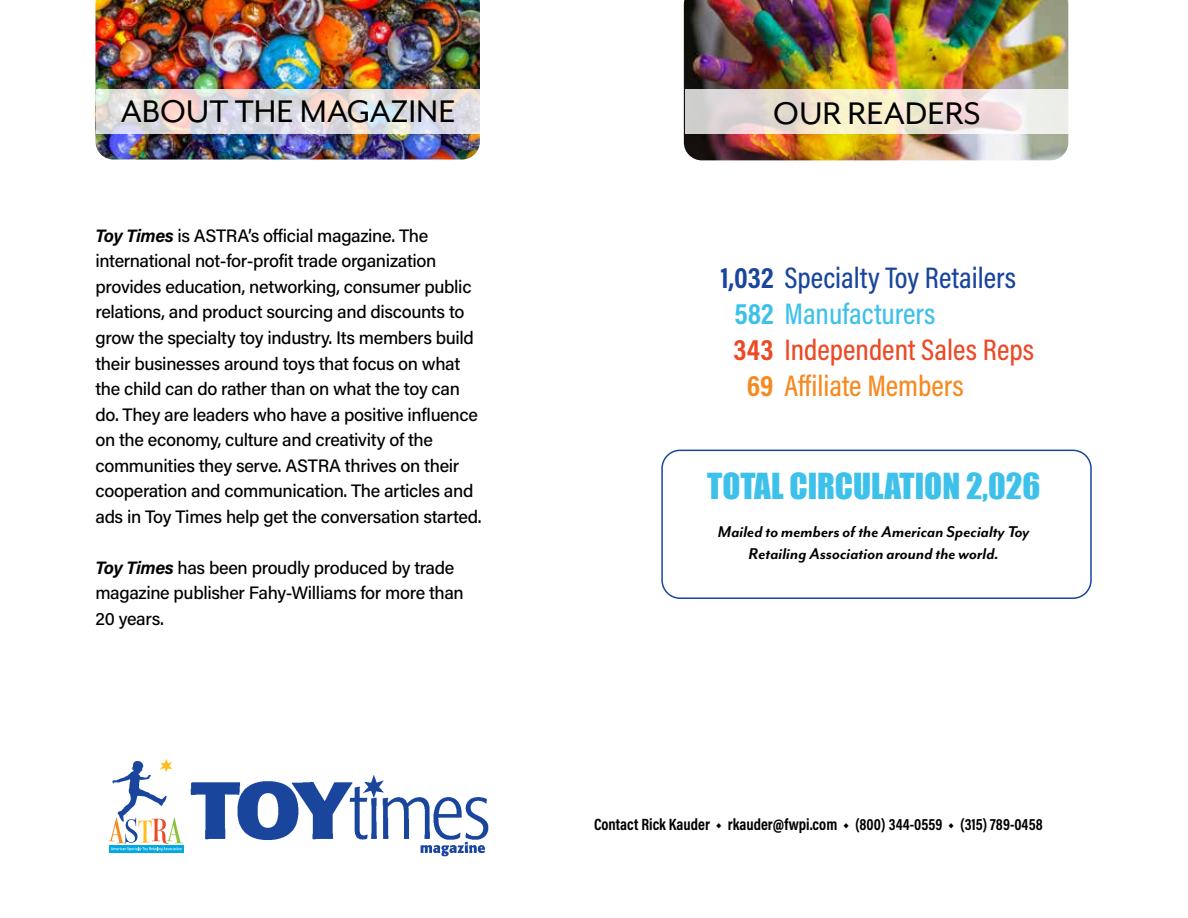
<style>
.page{position:relative;width:1188px;height:918px;background:#fff}
.page>*{position:absolute;margin:0;border:0;box-sizing:border-box;transform-origin:0 0}
.t1{font:36px "Mr Eaves Mod OT";color:#000}
.t2{font:33px "Impact";color:#3dc1eb}
.t3{font:500 30px "Acumin Pro Cond";color:#19459d}
.t4{font:500 30px "Acumin Pro Cond";color:#ed4925}
.t5{font:500 30px "Acumin Pro Cond";color:#f6891f}
.t6{font:500 30px "Acumin Pro Cond";color:#3dc1eb}
.t7{font:500 18px/25.5px "Acumin Pro";letter-spacing:-.02em;color:#000}
.t8{font:italic 700 18px/22.5px "Mr Eaves Mod OT";color:#000;text-align:center}
.t9{font:700 16.5px "Acumin Pro Cond";color:#000;scale:.95 1}
.s1{font-weight:700;font-style:italic}
.s2{font-weight:700}
</style>
<div class="page">
<img style="left:684px;top:0;width:384px;height:160px">
<svg style="left:685px;top:90px;width:383px;height:44px;background:#ebe2d6"></svg>
<div style="left:661px;top:450px;width:431px;height:149px;border:2px solid #19459d;border-radius:18px"></div>
<img style="left:95px;top:0;width:385px;height:160px">
<svg style="left:96px;top:89px;width:384px;height:44px;background:#e1dbdd"></svg>
<img style="left:190px;top:775px;width:299px;height:82px">
<div style="left:109px;top:846px;width:74px;height:7px;background:#00a9e0"></div>
<svg style="left:108px;top:759px;width:75px;height:92px"></svg>
<h1 class="t1" style="left:121px;top:92px;width:336px">ABOUT THE MAGAZINE</h1>
<p class="t7" style="left:95px;top:222px;width:388px"><span class="s1">Toy Times</span> is ASTRA’s official magazine. The international not-for-profit trade organization provides education, networking, consumer public relations, and product sourcing and discounts to grow the specialty toy industry. Its members build their businesses around toys that focus on what the child can do rather than on what the toy can do. They are leaders who have a positive influence on the economy, culture and creativity of the communities they serve. ASTRA thrives on their cooperation and communication. The articles and ads in Toy Times help get the conversation started.</p>
<p class="t7" style="left:95px;top:554px;width:370px"><span class="s1">Toy Times</span> has been proudly produced by trade magazine publisher Fahy-Williams for more than<br>20 years.</p>
<h1 class="t1" style="left:773px;top:93px;width:209px">OUR READERS</h1>
<h3 class="t3" style="left:720px;top:258px;width:297px"><span class="s2">1,032</span> Specialty Toy Retailers</h3>
<h3 class="t6" style="left:734px;top:294px;width:202px"><span class="s2">582</span> Manufacturers</h3>
<h3 class="t4" style="left:733px;top:330px;width:302px"><span class="s2">343</span> Independent Sales Reps</h3>
<h3 class="t5" style="left:747px;top:366px;width:219px"><span class="s2">69</span> Affiliate Members</h3>
<h2 class="t2" style="left:707px;top:460px;width:335px">TOTAL CIRCULATION 2,026</h2>
<p class="t8" style="left:718px;top:520px;width:313px">Mailed to members of the American Specialty Toy<br>Retailing Association around the world.</p>
<p class="t9" style="left:594px;top:814px;width:474px">Contact Rick Kauder ◆ rkauder@fwpi.com ◆ (800) 344-0559 ◆ (315) 789-0458</p>
</div>
